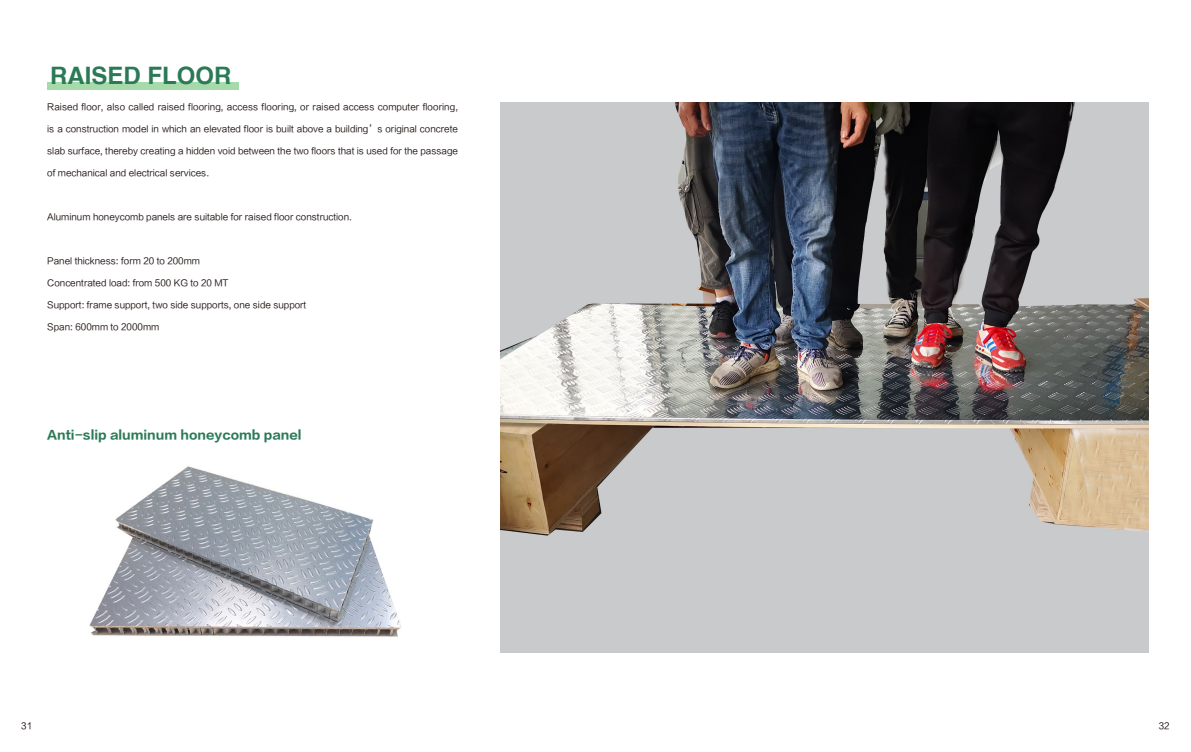
<style>
.page{position:relative;width:1191px;height:752px;background:#fff}
.page>*{position:absolute;margin:0;border:0;box-sizing:border-box;transform-origin:0 0}
.t1{font:24px "CT Cu Hei SJ";color:#2a7a56}
.t2{font:12px "FZLTDHK GBK1 0";color:#2a7a56}
.t3{font:9px "FZLTHK GBK1 0";color:#231916}
</style>
<div class="page">
<img style="left:500px;top:102px;width:648px;height:550px">
<img style="left:89px;top:465px;width:312px;height:172px">
<div style="left:47px;top:82px;width:192px;height:8px;background:#a6daab"></div>
<p class="t1" style="left:50px;top:64px;width:183px">RAISED FLOOR</p>
<p class="t3" style="left:47px;top:102px;width:412px">Raised floor, also called raised flooring, access flooring, or raised access computer flooring,</p>
<p class="t3" style="left:47px;top:124px;width:412px">is a construction model in which an elevated floor is built above a building’s original concrete</p>
<p class="t3" style="left:47px;top:146px;width:412px">slab surface, thereby creating a hidden void between the two floors that is used for the passage</p>
<p class="t3" style="left:47px;top:168px;width:163px">of mechanical and electrical services.</p>
<p class="t3" style="left:47px;top:212px;width:306px">Aluminum honeycomb panels are suitable for raised floor construction.</p>
<p class="t3" style="left:47px;top:256px;width:154px">Panel thickness: form 20 to 200mm</p>
<p class="t3" style="left:47px;top:278px;width:183px">Concentrated load: from 500 KG to 20 MT</p>
<p class="t3" style="left:47px;top:300px;width:261px">Support: frame support, two side supports, one side support</p>
<p class="t3" style="left:47px;top:322px;width:114px">Span: 600mm to 2000mm</p>
<p class="t2" style="left:47px;top:427px;width:256px">Anti-slip aluminum honeycomb panel</p>
<p class="t3" style="left:21px;top:721px;width:12px">31</p>
<p class="t3" style="left:1158px;top:721px;width:12px">32</p>
</div>
